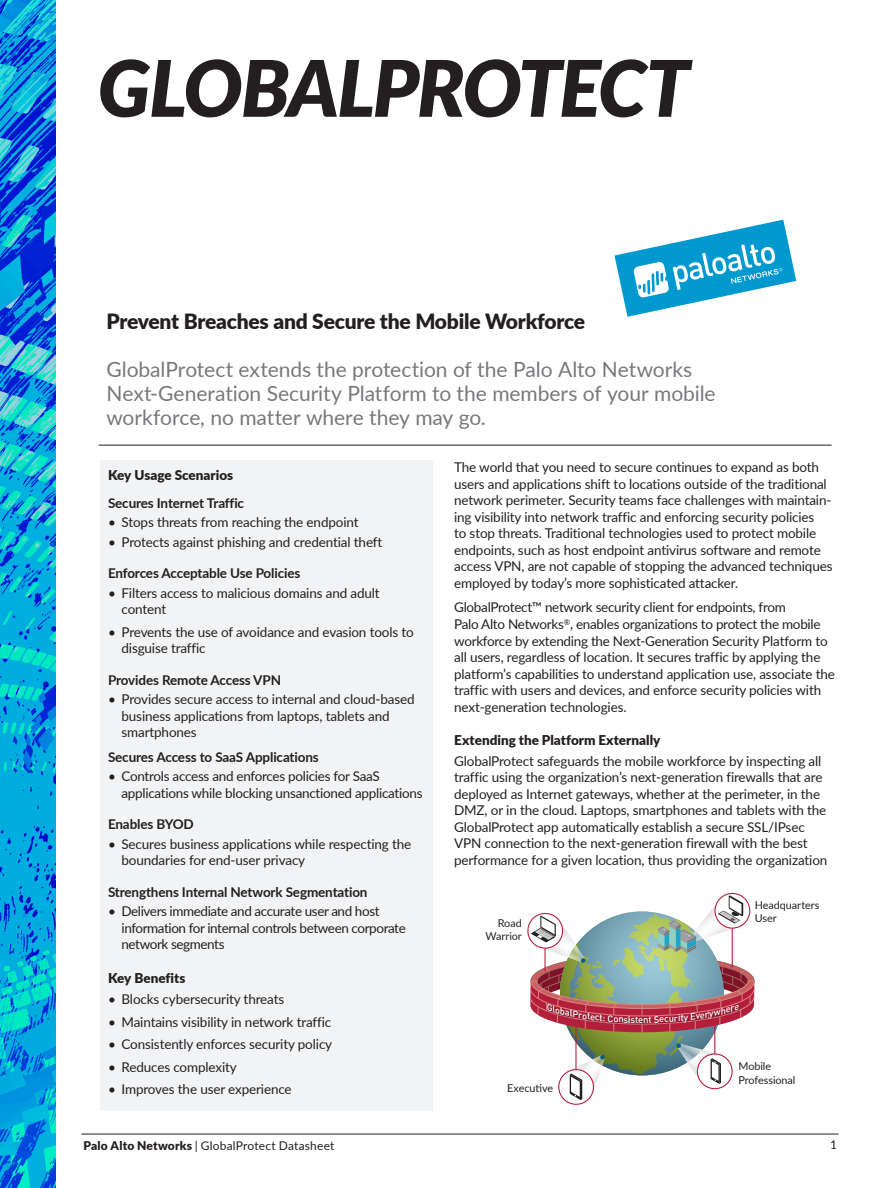
<style>
.page{position:relative;width:891px;height:1188px;background:#fff}
.page>*{position:absolute;margin:0;border:0;box-sizing:border-box;transform-origin:0 0}
.t1{font:italic 900 78px "Lato";letter-spacing:-.03em;color:#231f20}
.t2{font:21px/24px "Lato";letter-spacing:-.005em;color:#76787b}
.t3{font:900 21px "Lato";letter-spacing:-.01em;color:#231f20}
.t4{font:13.5px/16.5px "Lato";letter-spacing:-.01em;color:#231f20}
.t5{font:700 13.5px "Lato";letter-spacing:-.01em;color:#231f20}
.t6{font:13.5px/16.5px "Lato";letter-spacing:-.03em;color:#231f20}
.t7{font:900 13.5px "Lato";color:#231f20}
.t8{font:12px "Lato";letter-spacing:.015em;color:#231f20}
.t9{font:10.8px/13px "Lato";letter-spacing:-.005em;color:#231f20}
.t10{font:500 9.45px "DINOT";color:#fff}
.s1{font-weight:900}
</style>
<div class="page">
<div style="left:100px;top:460px;width:333px;height:650px;background:#f2f3f4"></div>
<hr style="left:81px;top:1134px;width:758px;height:1px;background:#231f20">
<hr style="left:99px;top:445px;width:733px;height:1px;background:#231f20">
<img style="left:0;top:0;width:55px;height:1188px">
<svg style="left:615px;top:220px;width:181px;height:97px"></svg>
<div style="left:558px;top:1069px;width:36px;height:36px;border:1px solid #b41e3a;border-radius:50%"></div>
<div style="left:715px;top:893px;width:35px;height:35px;background:#cf7182;border-radius:50%"></div>
<div style="left:715px;top:893px;width:35px;height:36px;border:1px solid #b41e3a;border-radius:50%"></div>
<svg style="left:527px;top:895px;width:228px;height:205px"></svg>
<h1 class="t1" style="left:98px;top:30px;width:594px">GLOBALPROTECT</h1>
<h2 class="t3" style="left:106px;top:306px;width:480px">Prevent Breaches and Secure the Mobile Workforce</h2>
<h2 class="t2" style="left:106px;top:357px;width:611px">GlobalProtect extends the protection of the Palo Alto Networks<br>Next-Generation Security Platform to the members of your mobile workforce, no matter where they may go.</h2>
<p class="t7" style="left:108px;top:465px;width:127px">Key Usage Scenarios</p>
<p class="t5" style="left:108px;top:493px;width:138px">Secures Internet Traffic</p>
<p class="t4" style="left:108px;top:513px;width:252px">• Stops threats from reaching the endpoint</p>
<p class="t4" style="left:108px;top:533px;width:276px">• Protects against phishing and credential theft</p>
<p class="t5" style="left:108px;top:563px;width:194px">Enforces Acceptable Use Policies</p>
<p class="t4" style="left:122px;top:584px;width:260px;text-indent:-14px">• Filters access to malicious domains and adult content</p>
<p class="t4" style="left:122px;top:623px;width:294px;text-indent:-14px">• Prevents the use of avoidance and evasion tools to disguise traffic</p>
<p class="t5" style="left:108px;top:670px;width:175px">Provides Remote Access VPN</p>
<p class="t4" style="left:122px;top:690px;width:295px;text-indent:-14px">• Provides secure access to internal and cloud-based business applications from laptops, tablets and smartphones</p>
<p class="t5" style="left:108px;top:747px;width:212px">Secures Access to SaaS Applications</p>
<p class="t4" style="left:122px;top:768px;width:303px;text-indent:-14px">• Controls access and enforces policies for SaaS applications while blocking unsanctioned applications</p>
<p class="t5" style="left:108px;top:814px;width:87px">Enables BYOD</p>
<p class="t4" style="left:122px;top:835px;width:291px;text-indent:-14px">• Secures business applications while respecting the boundaries for end-user privacy</p>
<p class="t5" style="left:108px;top:882px;width:261px">Strengthens Internal Network Segmentation</p>
<p class="t6" style="left:122px;top:903px;width:286px;text-indent:-14px">• Delivers immediate and accurate user and host information for internal controls between corporate network segments</p>
<p class="t7" style="left:108px;top:968px;width:79px">Key Benefits</p>
<p class="t4" style="left:108px;top:991px;width:178px">• Blocks cybersecurity threats</p>
<p class="t4" style="left:108px;top:1013px;width:225px">• Maintains visibility in network traffic</p>
<p class="t4" style="left:108px;top:1036px;width:226px">• Consistently enforces security policy</p>
<p class="t4" style="left:108px;top:1058px;width:130px">• Reduces complexity</p>
<p class="t4" style="left:108px;top:1081px;width:185px">• Improves the user experience</p>
<p class="t4" style="left:454px;top:458px;width:380px">The world that you need to secure continues to expand as both users and applications shift to locations outside of the traditional network perimeter. Security teams face challenges with maintain&shy;ing visibility into network traffic and enforcing security policies<br>to stop threats. Traditional technologies used to protect mobile endpoints, such as host endpoint antivirus software and remote access VPN, are not capable of stopping the advanced techniques employed by today’s more sophisticated attacker.</p>
<p class="t4" style="left:454px;top:599px;width:382px">GlobalProtect™ network security client for endpoints, from<br>Palo Alto Networks<sup>®</sup>, enables organizations to protect the mobile workforce by extending the Next-Generation Security Platform to all users, regardless of location. It secures traffic by applying the platform’s capabilities to understand application use, associate the traffic with users and devices, and enforce security policies with next-generation technologies.</p>
<p class="t7" style="left:454px;top:730px;width:208px">Extending the Platform Externally</p>
<p class="t4" style="left:454px;top:752px;width:375px">GlobalProtect safeguards the mobile workforce by inspecting all traffic using the organization’s next-generation firewalls that are deployed as Internet gateways, whether at the perimeter, in the DMZ, or in the cloud. Laptops, smartphones and tablets with the GlobalProtect app automatically establish a secure SSL/IPsec VPN connection to the next-generation firewall with the best performance for a given location, thus providing the organization</p>
<p class="t9" style="left:485px;top:916px;width:38px;text-align:right">Road<br>Warrior</p>
<p class="t9" style="left:507px;top:1081px;width:47px">Executive</p>
<p class="t10" style="left:635px;top:1013px;width:10px">te</p>
<p class="t9" style="left:755px;top:898px;width:66px">Headquarters<br>User</p>
<p class="t9" style="left:738px;top:1060px;width:58px">Mobile<br>Professional</p>
<p class="t8" style="left:83px;top:1137px;width:253px"><span class="s1">Palo Alto Networks</span> | GlobalProtect Datasheet</p>
<p class="t8" style="left:830px;top:1136px;width:8px">1</p>
</div>
